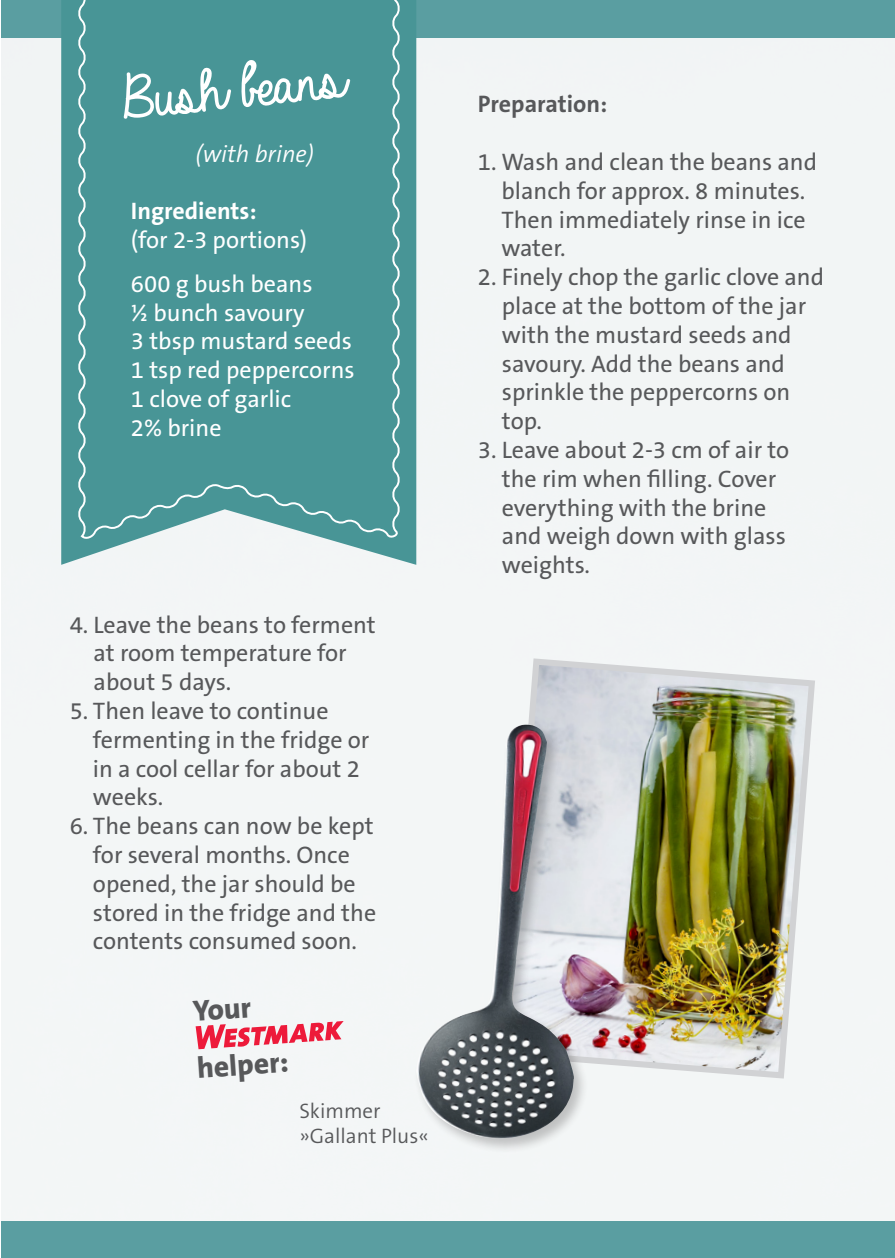
<style>
.page{position:relative;width:895px;height:1258px;background:#fff}
.page>*{position:absolute;margin:0;border:0;box-sizing:border-box;transform-origin:0 0}
.t1{font:66.6px "Always In My Heart";color:#fff}
.t2{font:800 29.7px "The Sans B W8";color:#57585a}
.t3{font:24px/28.8px "The Sans B W5 Plain";color:#57585a}
.t4{font:24px "The Sans B W5 Plain";color:#fff}
.t5{font:700 24px "The Sans B W7";color:#57585a}
.t6{font:700 24px "The Sans B W7";color:#fff}
.t7{font:italic 300 24px "The Sans B W4";color:#fff}
.t8{font:300 21px "The Sans B W4";color:#57585a}
</style>
<div class="page">
<div style="left:2px;top:0;width:893px;height:38px;background:#5a9ea1"></div>
<div style="left:2px;top:1220px;width:893px;height:37px;background:#5a9ea1"></div>
<svg style="left:61px;top:0;width:355px;height:565px;fill:#489596"></svg>
<div style="left:76px;top:0;width:326px;height:542px;background:#489596"></div>
<img style="left:499px;top:655px;width:319px;height:426px">
<svg style="left:196px;top:1021px;width:148px;height:28px"></svg>
<div style="left:414px;top:721px;width:174px;height:432px;background:#231f20;opacity:.25"></div>
<img style="left:415px;top:724px;width:161px;height:421px">
<p class="t1" style="left:108px;top:65px;width:224px;rotate:-6deg">Bush beans</p>
<p class="t7" style="left:196px;top:139px;width:120px">(with brine)</p>
<p class="t6" style="left:131px;top:196px;width:127px">Ingredients:</p>
<p class="t4" style="left:131px;top:224px;width:178px">(for 2-3 portions)</p>
<p class="t4" style="left:131px;top:268px;width:183px">600 g bush beans</p>
<p class="t4" style="left:131px;top:297px;width:175px">½ bunch savoury</p>
<p class="t4" style="left:131px;top:326px;width:223px">3 tbsp mustard seeds</p>
<p class="t4" style="left:131px;top:355px;width:225px">1 tsp red peppercorns</p>
<p class="t4" style="left:131px;top:383px;width:162px">1 clove of garlic</p>
<p class="t4" style="left:131px;top:412px;width:92px">2% brine</p>
<p class="t3" style="left:94px;top:610px;width:284px;text-indent:-24px">4. Leave the beans to ferment at room temperature for about 5 days.</p>
<p class="t3" style="left:93px;top:696px;width:278px;text-indent:-23px">5. Then leave to continue fermenting in the fridge or in a cool cellar for about 2 weeks.</p>
<p class="t3" style="left:93px;top:811px;width:285px;text-indent:-23px">6. The beans can now be kept for several months. Once opened, the jar should be stored in the fridge and the contents consumed soon.</p>
<p class="t2" style="left:192px;top:992px;width:60px;rotate:-4deg">Your</p>
<p class="t2" style="left:196px;top:1048px;width:93px;rotate:-4deg">helper:</p>
<p class="t8" style="left:299px;top:1097px;width:83px">Skimmer</p>
<p class="t8" style="left:299px;top:1122px;width:131px">»Gallant Plus«</p>
<p class="t5" style="left:478px;top:89px;width:131px">Preparation:</p>
<p class="t3" style="left:501px;top:147px;width:317px;text-indent:-23px">1. Wash and clean the beans and blanch for approx. 8 minutes.<br>Then immediately rinse in ice water.</p>
<p class="t3" style="left:502px;top:263px;width:324px;text-indent:-24px">2. Finely chop the garlic clove and place at the bottom of the jar with the mustard seeds and savoury. Add the beans and sprinkle the peppercorns on top.</p>
<p class="t3" style="left:502px;top:435px;width:289px;text-indent:-24px">3. Leave about 2-3 cm of air to the rim when filling. Cover everything with the brine and weigh down with glass weights.</p>
</div>
